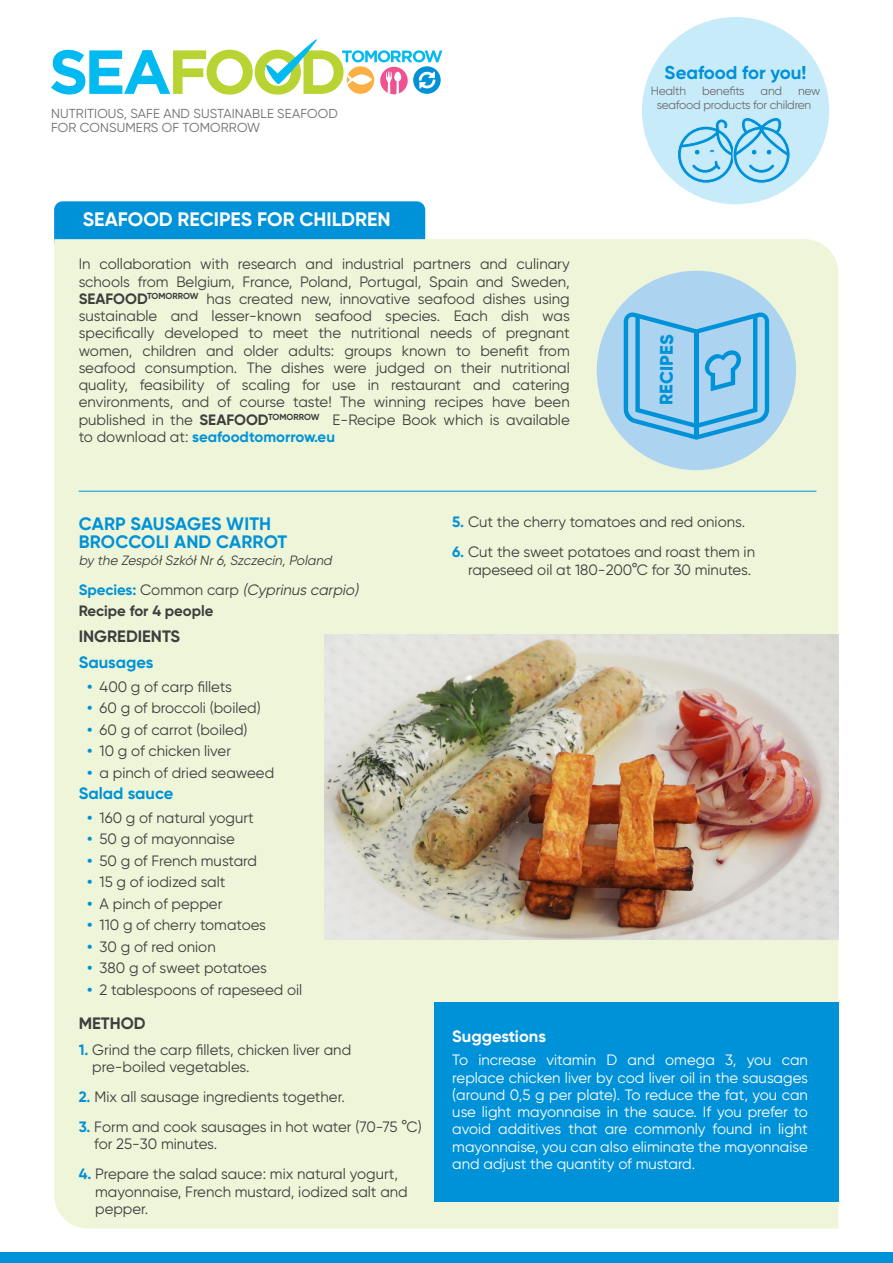
<style>
.page{position:relative;width:893px;height:1263px;background:#fff}
.page>*{position:absolute;margin:0;border:0;box-sizing:border-box;transform-origin:0 0}
.t1{font:700 19.5px "Gilroy";color:#fff}
.t2{font:700 18.6px "Gilroy";color:#0092d8}
.t3{font:800 18.15px "Gilroy";color:#0092d8}
.t4{font:700 18px/18px "Gilroy";letter-spacing:.01em;color:#0092d8}
.t5{font:700 16.5px "Gilroy";color:#0092d8}
.t6{font:700 16.5px "Gilroy";color:#3e3e3f}
.t7{font:700 16.5px "Gilroy";color:#fff}
.t8{font:15px/17.2px "Gilroy";color:#3e3e3f}
.t9{font:15px/17.2px "Gilroy";color:#fff;text-align:justify}
.t10{font:italic 15px "Gilroy";color:#3e3e3f}
.t11{font:700 15px "Gilroy";color:#3e3e3f}
.t12{font:italic 13.5px "Gilroy";color:#3e3e3f}
.t13{font:13.05px/14.2px "Gilroy";letter-spacing:.01em;color:#6c6d70}
.t14{font:12px/13.2px "Gilroy";letter-spacing:-.02em;color:#6c6d70}
.s1{font-weight:700}
.s2{font-weight:700;color:#0092d8}
.s3{font-weight:700;font-style:normal;color:#0092d8}
.s4{font-style:normal}
</style>
<div class="page">
<div style="left:54px;top:201px;width:371px;height:49px;background:#0092d8;border-radius:9px"></div>
<div style="left:0;top:1252px;width:893px;height:11px;background:#0092d8"></div>
<svg style="left:51px;top:39px;width:391px;height:56px"></svg>
<div style="left:54px;top:239px;width:784px;height:989px;background:#eff5d8"></div>
<div style="left:434px;top:1002px;width:404px;height:199px;background:#0092d8"></div>
<div style="left:597px;top:271px;width:199px;height:199px;background:#acd4f0;border-radius:50%"></div>
<svg style="left:624px;top:312px;width:145px;height:128px"></svg>
<img style="left:324px;top:634px;width:514px;height:306px">
<hr style="left:79px;top:491px;width:737px;height:1px;background:#0092d8">
<div style="left:644px;top:19px;width:183px;height:183px;background:#c8ebfa;border-radius:50%"></div>
<div style="left:642px;top:17px;width:187px;height:187px;border:4px solid #c8ebfa;border-radius:50%"></div>
<svg style="left:677px;top:117px;width:113px;height:67px"></svg>
<p class="t13" style="left:51px;top:106px;width:288px">NUTRITIOUS, SAFE AND SUSTAINABLE SEAFOOD<br>FOR CONSUMERS OF TOMORROW</p>
<p class="t1" style="left:83px;top:207px;width:309px">SEAFOOD RECIPES FOR CHILDREN</p>
<p class="t8" style="left:79px;top:255px;width:493px;text-align:justify">In collaboration with research and industrial partners and culinary schools from Belgium, France, Poland, Portugal, Spain and Sweden, <span class="s1">SEAFOOD</span><sup>TOMORROW</sup> has created new, innovative seafood dishes using sustainable and lesser-known seafood species. Each dish was specifically developed to meet the nutritional needs of pregnant women, children and older adults: groups known to benefit from seafood consumption. The dishes were judged on their nutritional quality, feasibility of scaling for use in restaurant and catering environments, and of course taste! The winning recipes have been published in the <span class="s1">SEAFOOD</span><sup>TOMORROW</sup> E-Recipe Book which is available to download at: <span class="s2">seafoodtomorrow.eu</span></p>
<p class="t2" style="left:665px;top:61px;width:143px">Seafood for you!</p>
<p class="t14" style="left:651px;top:85px;width:37px">Health</p>
<p class="t14" style="left:702px;top:85px;width:44px">benefits</p>
<p class="t14" style="left:761px;top:85px;width:23px">and</p>
<p class="t14" style="left:657px;top:85px;width:165px;text-indent:141px">new seafood products for children</p>
<p class="t3" style="left:654px;top:405px;width:72px;rotate:-89deg">RECIPES</p>
<p class="t4" style="left:79px;top:514px;width:210px">CARP SAUSAGES WITH<br>BROCCOLI AND CARROT</p>
<p class="t12" style="left:79px;top:552px;width:258px">by the ZespółSzkółNr6,Szczecin,Poland</p>
<p class="t10" style="left:79px;top:580px;width:284px"><span class="s3">Species:</span> <span class="s4">Common carp</span> (Cyprinus carpio)</p>
<p class="t11" style="left:79px;top:602px;width:136px">Recipe for 4 people</p>
<p class="t6" style="left:79px;top:626px;width:103px">INGREDIENTS</p>
<p class="t5" style="left:79px;top:652px;width:76px">Sausages</p>
<p class="t8" style="left:87px;top:677px;width:146px"><span class="s2">•</span> 400 g of carp fillets</p>
<p class="t8" style="left:87px;top:699px;width:175px"><span class="s2">•</span> 60 g of broccoli (boiled)</p>
<p class="t8" style="left:87px;top:720px;width:162px"><span class="s2">•</span> 60 g of carrot (boiled)</p>
<p class="t8" style="left:87px;top:742px;width:145px"><span class="s2">•</span> 10 g of chicken liver</p>
<p class="t8" style="left:87px;top:763px;width:189px"><span class="s2">•</span> a pinch of dried seaweed</p>
<p class="t5" style="left:79px;top:783px;width:96px">Salad sauce</p>
<p class="t8" style="left:87px;top:809px;width:168px"><span class="s2">•</span> 160 g of natural yogurt</p>
<p class="t8" style="left:87px;top:830px;width:149px"><span class="s2">•</span> 50 g of mayonnaise</p>
<p class="t8" style="left:87px;top:852px;width:171px"><span class="s2">•</span> 50 g of French mustard</p>
<p class="t8" style="left:87px;top:873px;width:140px"><span class="s2">•</span> 15 g of iodized salt</p>
<p class="t8" style="left:87px;top:895px;width:137px"><span class="s2">•</span> A pinch of pepper</p>
<p class="t8" style="left:87px;top:916px;width:180px"><span class="s2">•</span> 110 g of cherry tomatoes</p>
<p class="t8" style="left:87px;top:938px;width:130px"><span class="s2">•</span> 30 g of red onion</p>
<p class="t8" style="left:87px;top:959px;width:181px"><span class="s2">•</span> 380 g of sweet potatoes</p>
<p class="t8" style="left:87px;top:981px;width:217px"><span class="s2">•</span> 2 tablespoons of rapeseed oil</p>
<p class="t6" style="left:79px;top:1013px;width:68px">METHOD</p>
<p class="t8" style="left:92px;top:1041px;width:260px;text-indent:-14px"><span class="s2">1.</span> Grind the carp fillets, chicken liver and pre-boiled vegetables.</p>
<p class="t8" style="left:79px;top:1088px;width:268px"><span class="s2">2.</span> Mix all sausage ingredients together.</p>
<p class="t8" style="left:94px;top:1118px;width:329px;text-indent:-16px"><span class="s2">3.</span> Form and cook sausages in hot water (70-75 °C) for 25-30 minutes.</p>
<p class="t8" style="left:95px;top:1165px;width:314px;text-indent:-16px"><span class="s2">4.</span> Prepare the salad sauce: mix natural yogurt, mayonnaise, French mustard, iodized salt and pepper.</p>
<p class="t8" style="left:452px;top:513px;width:294px"><span class="s2">5.</span> Cut the cherry tomatoes and red onions.</p>
<p class="t8" style="left:452px;top:543px;width:304px;text-align:right"><span class="s2">6.</span> Cut the sweet potatoes and roast them in rapeseed oil at 180-200°C for 30 minutes.</p>
<p class="t7" style="left:452px;top:1026px;width:95px">Suggestions</p>
<p class="t9" style="left:452px;top:1051px;width:357px">To increase vitamin D and omega 3, you can replace chicken liver by cod liver oil in the sausages (around 0,5 g per plate). To reduce the fat, you can use light mayonnaise in the sauce. If you prefer to avoid additives that are commonly found in light mayonnaise, you can also eliminate the mayonnaise and adjust the quantity of mustard.</p>
</div>
